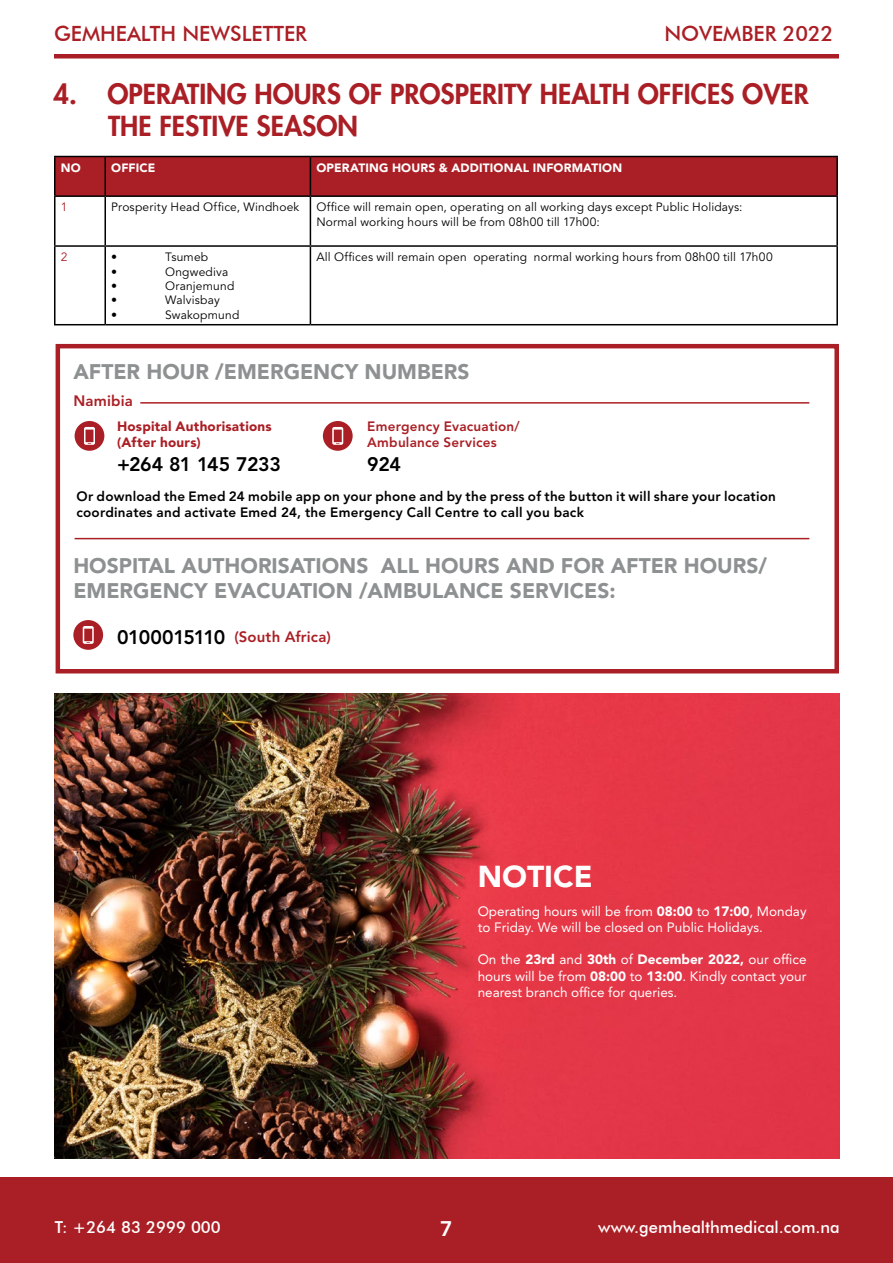
<style>
.page{position:relative;width:893px;height:1263px;background:#fff}
.page>*{position:absolute;margin:0;border:0;box-sizing:border-box;transform-origin:0 0}
.t1{font:900 30px "Avenir LT Std";color:#fff}
.t2{font:800 27px "Futura LT";color:#aa1f25}
.t3{font:900 21px/25.2px "Avenir LT Std";color:#8e9191}
.t4{font:500 21px "Futura BT";color:#aa1f25}
.t5{font:800 21px "Avenir LT Std";color:#fff}
.t6{font:800 19.5px "Avenir LT Std";letter-spacing:-.02em;color:#000}
.t7{font:800 19.5px "Avenir LT Std";letter-spacing:-.06em;color:#000}
.t8{font:500 16.5px "Futura BT";color:#fff}
.t9{font:800 15px "Avenir LT Std";letter-spacing:.01em;color:#aa1f25}
.t10{font:13.5px/16.2px "Avenir LT Std";color:#fff}
.t11{font:800 13.5px/16.2px "Avenir LT Std";letter-spacing:.015em;color:#000}
.t12{font:800 13.5px/16.2px "Avenir LT Std";letter-spacing:.015em;color:#aa1f25}
.t13{font:900 13.5px/16.2px "Avenir LT Std";letter-spacing:.02em;color:#aa1f25}
.t14{font:12px/14.4px "Avenir LT Std";letter-spacing:.015em;color:#000}
.t15{font:900 12px "Avenir LT Std";letter-spacing:.015em;color:#fff}
.t16{font:12px "Avenir LT Std";color:#aa1f25}
.s1{font-weight:900}
</style>
<div class="page">
<div style="left:0;top:1177px;width:893px;height:86px;background:#aa1f25"></div>
<div style="left:54px;top:54px;width:785px;height:5px;background:#aa1f25"></div>
<div style="left:56px;top:344px;width:783px;height:329px;border:4px solid #aa1f25"></div>
<div style="left:75px;top:421px;width:29px;height:30px;background:#aa1f25;border-radius:50%"></div>
<svg style="left:84px;top:427px;width:11px;height:18px"></svg>
<div style="left:73px;top:620px;width:30px;height:30px;background:#aa1f25;border-radius:50%"></div>
<svg style="left:83px;top:626px;width:11px;height:18px"></svg>
<div style="left:323px;top:421px;width:30px;height:30px;background:#aa1f25;border-radius:50%"></div>
<svg style="left:332px;top:427px;width:11px;height:18px"></svg>
<div style="left:56px;top:157px;width:780px;height:38px;background:#aa1f25"></div>
<hr style="left:54px;top:156px;width:51px;height:1px;background:#000">
<hr style="left:54px;top:157px;width:2px;height:38px;background:#000">
<hr style="left:105px;top:156px;width:205px;height:1px;background:#000">
<hr style="left:104px;top:157px;width:2px;height:38px;background:#000">
<hr style="left:310px;top:156px;width:528px;height:1px;background:#000">
<hr style="left:310px;top:157px;width:1px;height:38px;background:#000">
<hr style="left:836px;top:157px;width:2px;height:38px;background:#000">
<hr style="left:54px;top:195px;width:51px;height:2px;background:#000">
<hr style="left:54px;top:197px;width:2px;height:48px;background:#000">
<hr style="left:105px;top:195px;width:205px;height:2px;background:#000">
<hr style="left:104px;top:197px;width:2px;height:48px;background:#000">
<hr style="left:310px;top:195px;width:528px;height:2px;background:#000">
<hr style="left:310px;top:197px;width:1px;height:48px;background:#000">
<hr style="left:836px;top:197px;width:2px;height:48px;background:#000">
<hr style="left:54px;top:245px;width:51px;height:2px;background:#000">
<hr style="left:54px;top:247px;width:2px;height:77px;background:#000">
<hr style="left:105px;top:245px;width:205px;height:2px;background:#000">
<hr style="left:104px;top:247px;width:2px;height:77px;background:#000">
<hr style="left:310px;top:245px;width:528px;height:2px;background:#000">
<hr style="left:310px;top:247px;width:1px;height:77px;background:#000">
<hr style="left:836px;top:247px;width:2px;height:77px;background:#000">
<hr style="left:54px;top:324px;width:51px;height:1px;background:#000">
<hr style="left:105px;top:324px;width:205px;height:1px;background:#000">
<hr style="left:310px;top:324px;width:528px;height:1px;background:#000">
<img style="left:55px;top:693px;width:785px;height:465px">
<hr style="left:140px;top:402px;width:669px;height:2px;background:#aa1f25">
<hr style="left:75px;top:538px;width:734px;height:1px;background:#aa1f25">
<h3 class="t4" style="left:54px;top:21px;width:255px">GEMHEALTH NEWSLETTER</h3>
<h3 class="t4" style="left:664px;top:21px;width:171px">NOVEMBER 2022</h3>
<h2 class="t2" style="left:53px;top:76px;width:42px">4. OPERATING</h2>
<h2 class="t2" style="left:254px;top:76px;width:56px">HOURS</h2>
<h2 class="t2" style="left:349px;top:76px;width:106px">OF PROSPERIT</h2>
<h2 class="t2" style="left:516px;top:76px;width:57px">Y HEALTH</h2>
<h2 class="t2" style="left:638px;top:76px;width:15px">OFFICES</h2>
<h2 class="t2" style="left:742px;top:76px;width:53px">OVER</h2>
<h2 class="t2" style="left:108px;top:108px;width:16px">THE</h2>
<h2 class="t2" style="left:159px;top:108px;width:25px">FESTI</h2>
<h2 class="t2" style="left:218px;top:108px;width:138px">VE SEASON</h2>
<p class="t15" style="left:61px;top:160px;width:11px">NO</p>
<p class="t15" style="left:111px;top:160px;width:46px">OFFICE</p>
<p class="t15" style="left:316px;top:160px;width:265px">OPERATING HOURS &amp; ADDITIONAL INFORMAT</p>
<p class="t15" style="left:598px;top:160px;width:25px">ION</p>
<p class="t16" style="left:61px;top:200px;width:8px">1</p>
<p class="t14" style="left:111px;top:200px;width:190px">Prosperity Head Office, Windhoek</p>
<p class="t14" style="left:316px;top:200px;width:428px">Office will remain open, operating on all working days except Public Holidays:<br>Normal working hours will be from 08h00 till 17h00:</p>
<p class="t16" style="left:61px;top:250px;width:8px">2</p>
<p class="t14" style="left:111px;top:250px;width:7px">•</p>
<p class="t14" style="left:165px;top:250px;width:45px">Tsumeb</p>
<p class="t14" style="left:111px;top:264px;width:7px">•</p>
<p class="t14" style="left:165px;top:264px;width:65px">Ongwediva</p>
<p class="t14" style="left:111px;top:279px;width:7px">•</p>
<p class="t14" style="left:165px;top:279px;width:71px">Oranjemund</p>
<p class="t14" style="left:111px;top:293px;width:7px">•</p>
<p class="t14" style="left:165px;top:293px;width:56px">Walvisbay</p>
<p class="t14" style="left:111px;top:308px;width:7px">•</p>
<p class="t14" style="left:165px;top:308px;width:76px">Swakopmund</p>
<p class="t14" style="left:316px;top:250px;width:458px">All Offices will remain open operating normal working hours from 08h00 till 17h00</p>
<h3 class="t3" style="left:73px;top:359px;width:398px">AFTER HOUR /EMERGENCY NUMBERS</h3>
<p class="t9" style="left:73px;top:392px;width:61px">Namibia</p>
<p class="t13" style="left:117px;top:418px;width:156px">HOSPITAL AUTHORISATIONS (AFTER HOURS)</p>
<h3 class="t6" style="left:117px;top:452px;width:165px">+264 81 145 7233</h3>
<p class="t12" style="left:367px;top:418px;width:154px">Emergency Evacuation/<br>Ambulance Services</p>
<h3 class="t6" style="left:367px;top:452px;width:35px">924</h3>
<p class="t11" style="left:77px;top:488px;width:701px">Or download the Emed 24 mobile app on your phone and by the press of the button it will share your location coordinates and activate Emed 24, the Emergency Call Centre to call you back</p>
<h3 class="t3" style="left:73px;top:553px;width:695px">HOSPITAL AUTHORISATIONS ALL HOURS AND FOR AFTER HOURS/<br>EM ERGENCY EVACUATION /AMBULANCE SERVICES:</h3>
<h3 class="t7" style="left:117px;top:625px;width:110px">0100015110</h3>
<p class="t9" style="left:235px;top:628px;width:98px">(South Africa)</p>
<h1 class="t1" style="left:478px;top:859px;width:116px">NOTICE</h1>
<p class="t10" style="left:478px;top:903px;width:330px">Operating hours will be from <span class="s1">08:00</span> to <span class="s1">17:00</span>, Monday to Friday. We will be closed on Public Holidays.</p>
<p class="t10" style="left:478px;top:952px;width:330px;text-align:justify">On the <span class="s1">23RD</span> and <span class="s1">30TH</span> of <span class="s1">DECEMBER 2022,</span> our office hours will be from <span class="s1">08:00</span> to <span class="s1">13:00</span>. Kindly contact your nearest branch office for queries.</p>
<h3 class="t8" style="left:55px;top:1217px;width:168px">T: +264 83 2999 000</h3>
<h3 class="t8" style="left:598px;top:1217px;width:243px">www.gemhealthmedical.com.na</h3>
<h3 class="t5" style="left:440px;top:1216px;width:14px">7</h3>
</div>
